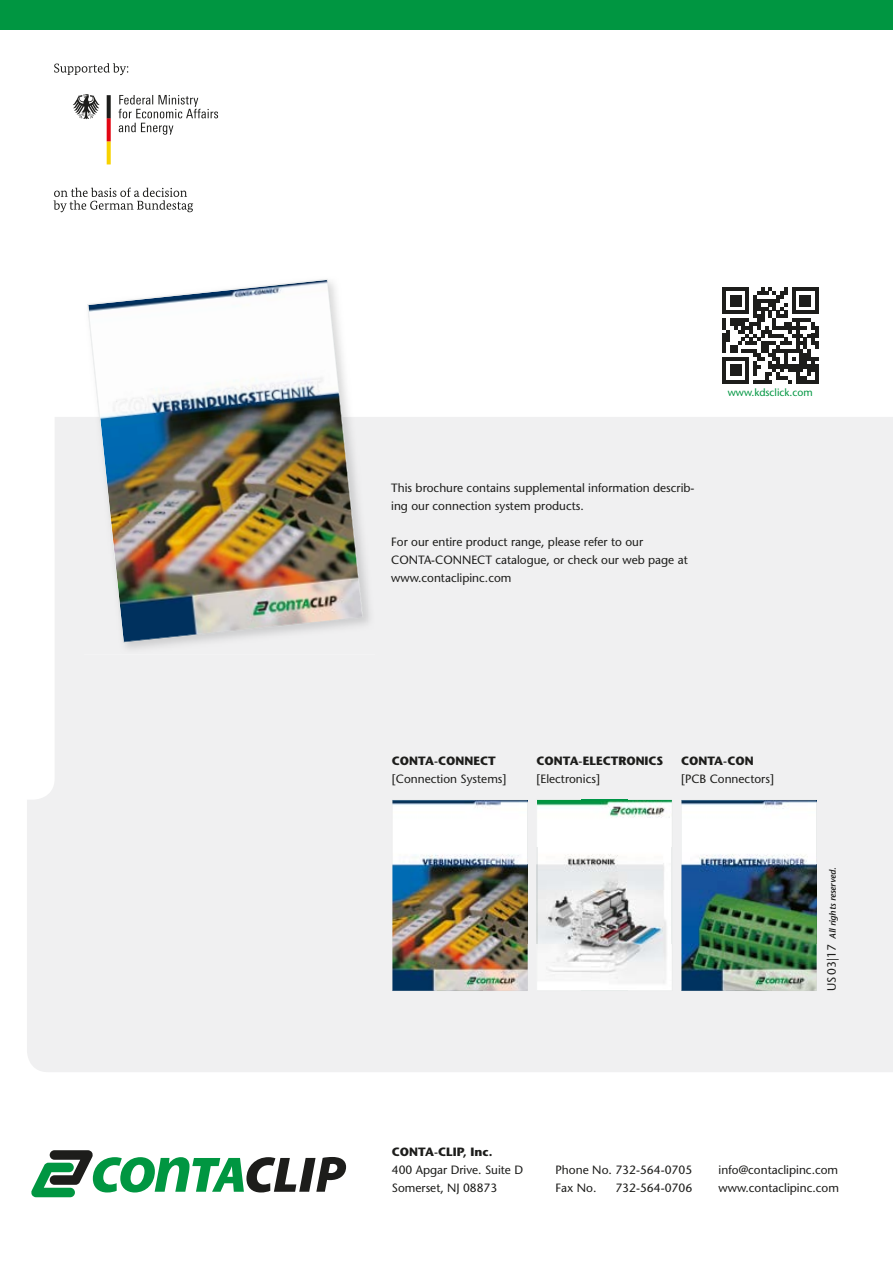
<style>
.page{position:relative;width:893px;height:1263px;background:#fff}
.page>*{position:absolute;margin:0;border:0;box-sizing:border-box;transform-origin:0 0}
.t1{font:500 12px/18px "Stone Sans Std";color:#1d1d1b}
.t2{font:700 12px "Stone Sans Std";color:#1d1d1b}
.t3{font:500 10.5px "Stone Sans Std";color:#009641}
.t4{font:italic 600 9px "Stone Sans Std";color:#1d1d1b}
.s1{font-weight:500;font-style:normal;font-size:12px}
</style>
<div class="page">
<div style="left:0;top:0;width:893px;height:30px;background:#009641"></div>
<div style="left:27px;top:417px;width:866px;height:655px;background:#f0f0f1"></div>
<div style="left:0;top:358px;width:55px;height:442px;background:#fff;border-radius:21px"></div>
<svg style="left:31px;top:1150px;width:315px;height:47px"></svg>
<img style="left:393px;top:800px;width:134px;height:190px">
<img style="left:392px;top:800px;width:1px;height:48px">
<img style="left:527px;top:800px;width:1px;height:143px">
<img style="left:392px;top:848px;width:1px;height:47px">
<img style="left:392px;top:895px;width:1px;height:48px">
<img style="left:392px;top:943px;width:45px;height:48px">
<img style="left:437px;top:990px;width:45px;height:1px">
<img style="left:482px;top:943px;width:45px;height:48px">
<svg style="left:538px;top:801px;width:134px;height:189px"></svg>
<img style="left:537px;top:800px;width:45px;height:48px">
<img style="left:582px;top:800px;width:45px;height:1px">
<img style="left:627px;top:800px;width:45px;height:48px">
<img style="left:537px;top:847px;width:1px;height:96px">
<img style="left:672px;top:847px;width:1px;height:96px">
<img style="left:537px;top:943px;width:45px;height:48px">
<img style="left:582px;top:990px;width:45px;height:1px">
<img style="left:627px;top:943px;width:45px;height:48px">
<img style="left:681px;top:800px;width:136px;height:191px">
<img style="left:682px;top:800px;width:1px;height:48px">
<img style="left:816px;top:800px;width:1px;height:143px">
<img style="left:682px;top:848px;width:1px;height:47px">
<img style="left:682px;top:895px;width:1px;height:48px">
<img style="left:682px;top:943px;width:45px;height:48px">
<img style="left:726px;top:990px;width:45px;height:1px">
<img style="left:771px;top:943px;width:45px;height:48px">
<img style="left:84px;top:417px;width:291px;height:237px">
<img style="left:88px;top:279px;width:275px;height:363px">
<img style="left:88px;top:305px;width:15px;height:137px">
<img style="left:327px;top:280px;width:20px;height:192px">
<img style="left:315px;top:472px;width:47px;height:150px">
<img style="left:124px;top:621px;width:191px;height:21px">
<svg style="left:722px;top:287px;width:97px;height:97px"></svg>
<svg style="left:54px;top:63px;width:74px;height:12px"></svg>
<svg style="left:53px;top:188px;width:140px;height:24px"></svg>
<svg style="left:73px;top:94px;width:27px;height:25px"></svg>
<svg style="left:107px;top:95px;width:4px;height:69px"></svg>
<svg style="left:118px;top:95px;width:100px;height:40px"></svg>
<p class="t3" style="left:728px;top:386px;width:86px">www.kdsclick.com</p>
<p class="t1" style="left:391px;top:478px;width:305px">This brochure contains supplemental information describ&shy;ing our connection system products.</p>
<p class="t1" style="left:391px;top:532px;width:298px">For our entire product range, please refer to our<br>CONTA-CONNECT catalogue, or check our web page at www.contaclipinc.com</p>
<p class="t2" style="left:392px;top:753px;width:105px">CONTA-CONNECT</p>
<p class="t1" style="left:392px;top:769px;width:116px">[Connection Systems]</p>
<p class="t2" style="left:536px;top:753px;width:128px">CONTA-ELECTRONICS</p>
<p class="t1" style="left:536px;top:769px;width:65px">[Electronics]</p>
<p class="t2" style="left:681px;top:753px;width:74px">CONTA-CON</p>
<p class="t1" style="left:681px;top:769px;width:94px">[PCB Connectors]</p>
<p class="t4" style="left:827px;top:991px;width:125px;rotate:-90deg"><span class="s1">US 03|17</span> All rights reserved.</p>
<p class="t2" style="left:392px;top:1144px;width:102px">CONTA-CLIP, Inc.</p>
<p class="t1" style="left:392px;top:1160px;width:133px">400 Apgar Drive. Suite D<br>Somerset, NJ 08873</p>
<p class="t1" style="left:555px;top:1160px;width:138px">Phone No. 732-564-0705<br>Fax No.</p>
<p class="t1" style="left:615px;top:1178px;width:78px">732-564-0706</p>
<p class="t1" style="left:719px;top:1160px;width:122px">info@contaclipinc.com www.contaclipinc.com</p>
</div>
